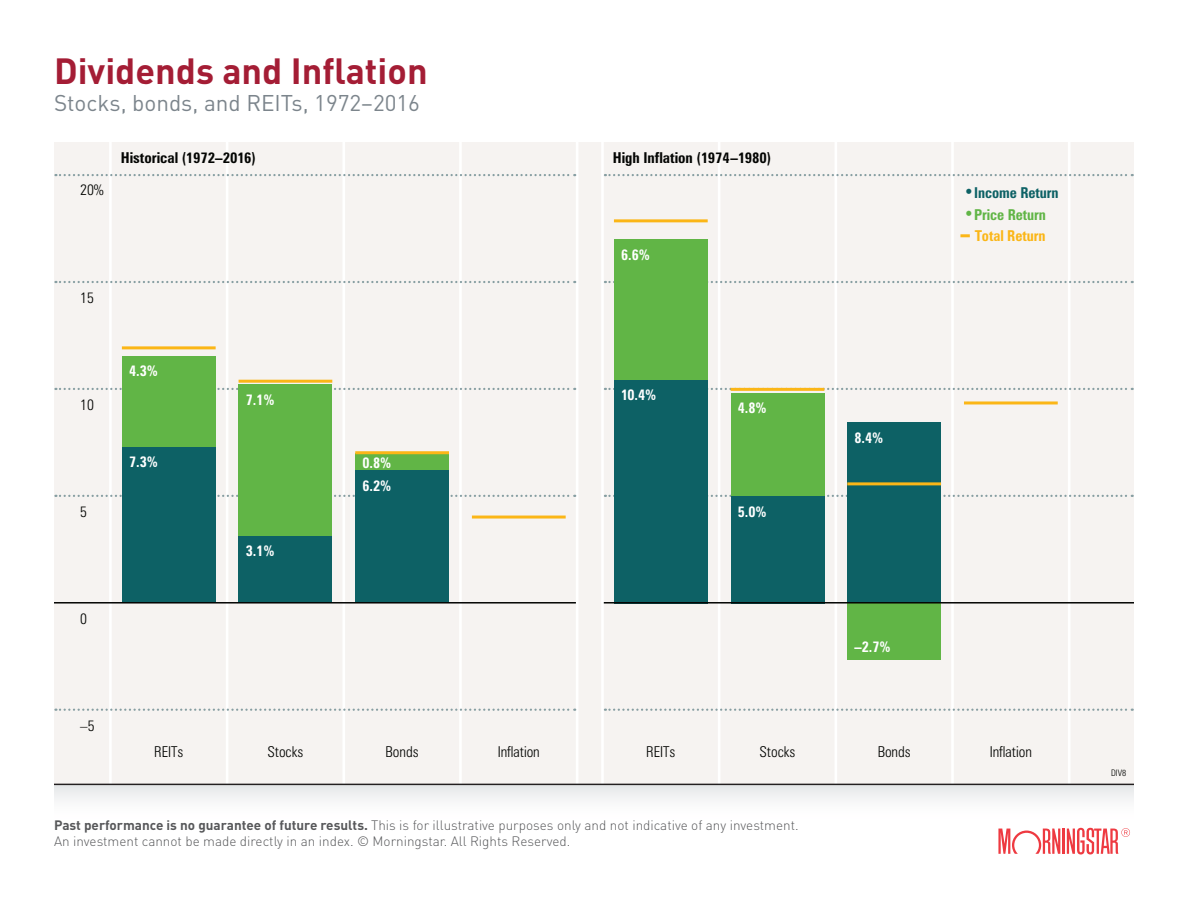
<style>
.page{position:relative;width:1188px;height:918px;background:#fff}
.page>*{position:absolute;margin:0;border:0;box-sizing:border-box;transform-origin:0 0}
.t1{font:700 36px "DIN";color:#a41d35}
.t2{font:22.5px "DIN";color:#7c858c}
.t3{font:15px "Morningstar 1 Light";letter-spacing:-.005em;color:#040503}
.t4{font:15px/23.4px "Morningstar 1 Bold";color:#fff;scale:.96 1}
.t5{font:15px "Morningstar 1 Bold";letter-spacing:-.005em;color:#040503}
.t6{font:15px/21.3px "Morningstar 1 Bold";letter-spacing:-.005em;color:#61b546;text-align:right;scale:.96 1}
.t7{font:15px "Morningstar 1 Bold";letter-spacing:-.005em;color:#0d6165;scale:.96 1}
.t8{font:300 13.5px/16.2px "DIN";color:#57585a}
.t9{font:9px "Morningstar 1 Light";color:#040503}
.s1{font-size:18px}
.s2{color:#fbb617}
.s3{font-weight:700}
</style>
<div class="page">
<div style="left:54px;top:142px;width:1080px;height:642px;background:#f6f3f1"></div>
<hr style="left:601px;top:142px;width:3px;height:642px;background:#fff">
<hr style="left:718px;top:142px;width:2px;height:642px;background:#fff">
<hr style="left:835px;top:142px;width:2px;height:642px;background:#fff">
<hr style="left:951px;top:142px;width:3px;height:642px;background:#fff">
<hr style="left:1068px;top:142px;width:3px;height:642px;background:#fff">
<hr style="left:109px;top:142px;width:3px;height:642px;background:#fff">
<hr style="left:226px;top:142px;width:2px;height:642px;background:#fff">
<hr style="left:342px;top:142px;width:3px;height:642px;background:#fff">
<hr style="left:459px;top:142px;width:3px;height:642px;background:#fff">
<hr style="left:576px;top:142px;width:2px;height:642px;background:#fff">
<svg style="left:55px;top:174px;width:520px;height:2px"></svg>
<svg style="left:55px;top:281px;width:520px;height:2px"></svg>
<svg style="left:55px;top:388px;width:520px;height:2px"></svg>
<svg style="left:55px;top:495px;width:520px;height:2px"></svg>
<svg style="left:55px;top:709px;width:520px;height:2px"></svg>
<svg style="left:605px;top:174px;width:528px;height:2px"></svg>
<svg style="left:605px;top:281px;width:528px;height:2px"></svg>
<svg style="left:605px;top:388px;width:528px;height:2px"></svg>
<svg style="left:605px;top:495px;width:528px;height:2px"></svg>
<svg style="left:605px;top:709px;width:528px;height:2px"></svg>
<hr style="left:964px;top:401px;width:94px;height:3px;background:#fbb617">
<div style="left:122px;top:356px;width:94px;height:247px;background:#61b546"></div>
<div style="left:122px;top:447px;width:94px;height:156px;background:#0d6165"></div>
<hr style="left:122px;top:346px;width:94px;height:3px;background:#fbb617">
<div style="left:239px;top:384px;width:93px;height:219px;background:#61b546"></div>
<div style="left:239px;top:536px;width:93px;height:67px;background:#0d6165"></div>
<hr style="left:239px;top:380px;width:93px;height:3px;background:#fbb617">
<div style="left:355px;top:453px;width:94px;height:150px;background:#61b546"></div>
<div style="left:355px;top:471px;width:94px;height:132px;background:#0d6165"></div>
<hr style="left:355px;top:451px;width:94px;height:3px;background:#fbb617">
<hr style="left:472px;top:516px;width:94px;height:3px;background:#fbb617">
<div style="left:614px;top:239px;width:94px;height:364px;background:#61b546"></div>
<div style="left:614px;top:380px;width:94px;height:223px;background:#0d6165"></div>
<hr style="left:614px;top:219px;width:94px;height:3px;background:#fbb617">
<div style="left:731px;top:393px;width:93px;height:210px;background:#61b546"></div>
<div style="left:731px;top:496px;width:93px;height:107px;background:#0d6165"></div>
<hr style="left:731px;top:388px;width:93px;height:3px;background:#fbb617">
<div style="left:847px;top:423px;width:94px;height:180px;background:#0d6165"></div>
<div style="left:847px;top:603px;width:94px;height:57px;background:#61b546"></div>
<hr style="left:847px;top:482px;width:94px;height:3px;background:#fbb617">
<svg style="left:960px;top:234px;width:10px;height:3px"></svg>
<hr style="left:54px;top:602px;width:522px;height:2px;background:#040503">
<hr style="left:604px;top:602px;width:530px;height:2px;background:#040503">
<hr style="left:54px;top:784px;width:1080px;height:1px;background:#231f20">
<div style="left:55px;top:786px;width:1079px;height:33px;background:linear-gradient(to right,#f5f6f6,#f5f6f6)"></div>
<hr style="left:1062px;top:829px;width:3px;height:25px;background:#ee3a41">
<svg style="left:998px;top:829px;width:62px;height:25px"></svg>
<svg style="left:1067px;top:828px;width:63px;height:27px"></svg>
<p class="t1" style="left:54px;top:47px;width:375px">Dividends and Inflation</p>
<p class="t2" style="left:54px;top:89px;width:368px">Stocks, bonds, and REITs, 1972–2016</p>
<p class="t3" style="left:80px;top:184px;width:25px">20%</p>
<p class="t5" style="left:121px;top:152px;width:137px">Historical (1972–2016)</p>
<p class="t5" style="left:613px;top:152px;width:160px">High Inflation (1974–1980)</p>
<p class="t3" style="left:80px;top:292px;width:15px">15</p>
<p class="t4" style="left:621px;top:244px;width:32px">6.6%</p>
<p class="t3" style="left:80px;top:399px;width:15px">10</p>
<p class="t3" style="left:80px;top:506px;width:8px">5</p>
<p class="t4" style="left:129px;top:361px;width:32px">4.3%</p>
<p class="t4" style="left:129px;top:452px;width:32px">7.3%</p>
<p class="t3" style="left:80px;top:613px;width:8px">0</p>
<p class="t4" style="left:246px;top:389px;width:32px">7.1%</p>
<p class="t4" style="left:246px;top:541px;width:32px">3.1%</p>
<p class="t4" style="left:362px;top:452px;width:32px">0.8%<br>6.2%</p>
<p class="t4" style="left:621px;top:384px;width:38px">10.4%</p>
<p class="t4" style="left:738px;top:398px;width:32px">4.8%</p>
<p class="t4" style="left:738px;top:501px;width:32px">5.0%</p>
<p class="t4" style="left:855px;top:427px;width:32px">8.4%</p>
<p class="t7" style="left:964px;top:187px;width:100px"><span class="s1">•</span>Income Return</p>
<p class="t6" style="left:964px;top:205px;width:87px"><span class="s1">•</span>Price Return<br><span class="s2">Total Return</span></p>
<p class="t4" style="left:855px;top:637px;width:39px">–2.7%</p>
<p class="t3" style="left:80px;top:720px;width:16px">–5</p>
<p class="t3" style="left:759px;top:746px;width:38px">Stocks</p>
<p class="t3" style="left:878px;top:746px;width:34px">Bonds</p>
<p class="t3" style="left:267px;top:746px;width:38px">Stocks</p>
<p class="t3" style="left:386px;top:746px;width:34px">Bonds</p>
<p class="t3" style="left:646px;top:746px;width:31px">REITs</p>
<p class="t3" style="left:990px;top:746px;width:44px">Inflation</p>
<p class="t3" style="left:154px;top:746px;width:31px">REITs</p>
<p class="t3" style="left:498px;top:746px;width:44px">Inflation</p>
<p class="t8" style="left:54px;top:817px;width:746px"><span class="s3">Past performance is no guarantee of future results.</span> This is for illustrative purposes only and not indicative of any investment.<br>An investment cannot be made directly in an index. © Morningstar. All Rights Reserved.</p>
<p class="t9" style="left:1111px;top:770px;width:17px">DIV8</p>
</div>
